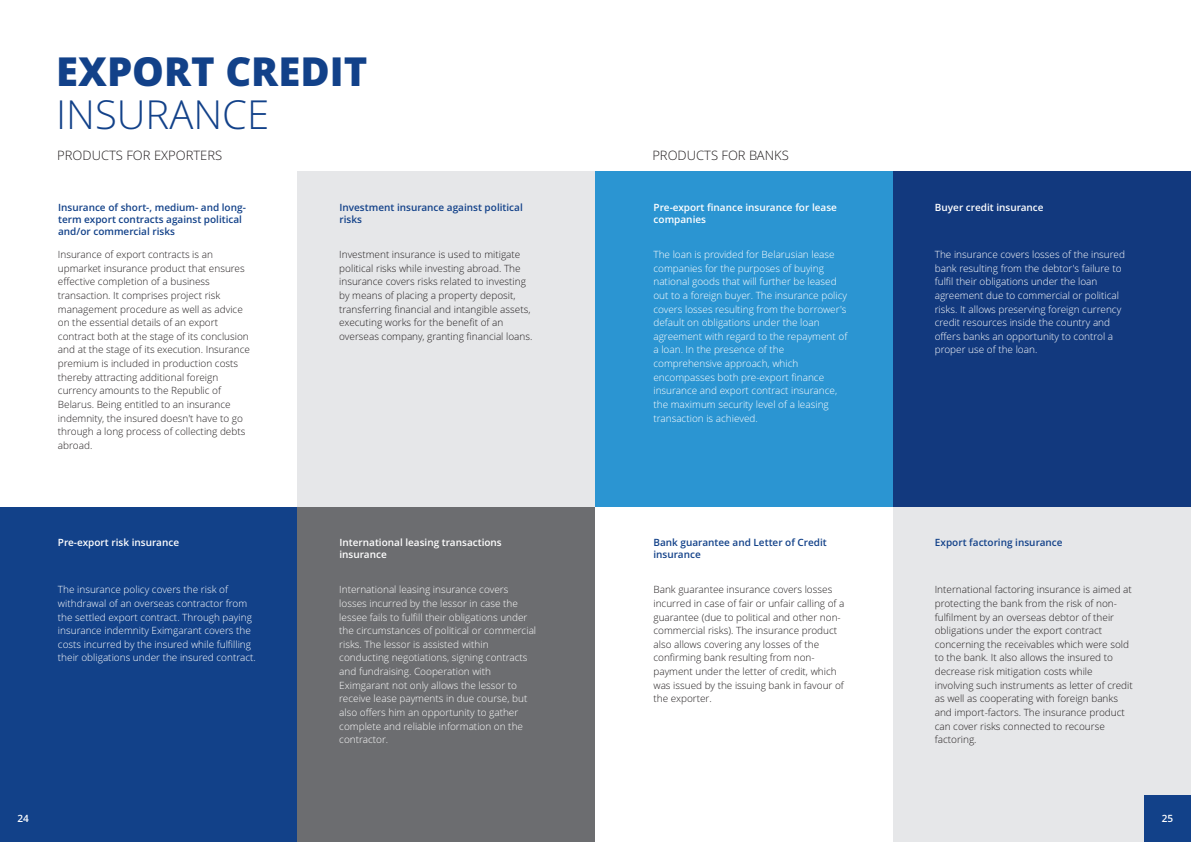
<style>
.page{position:relative;width:1191px;height:842px;background:#fff}
.page>*{position:absolute;margin:0;border:0;box-sizing:border-box;transform-origin:0 0}
.t1{font:800 40px "Open Sans";color:#124189}
.t2{font:300 40px "Open Sans";color:#124189}
.t3{font:300 13px "Open Sans";color:#231f20}
.t4{font:300 10px/13.6px "Open Sans";color:#231f20}
.t5{font:300 10px/13.6px "Open Sans";color:#fff}
.t6{font:600 10px/12.3px "Open Sans";color:#124189}
.t7{font:600 10px/12.3px "Open Sans";color:#fff}
</style>
<div class="page">
<div style="left:0;top:507px;width:298px;height:335px;background:#124189"></div>
<div style="left:298px;top:507px;width:306px;height:335px;background:#6c6d70"></div>
<div style="left:298px;top:171px;width:306px;height:336px;background:#e6e7e9"></div>
<div style="left:595px;top:0;width:596px;height:842px;background:#fff"></div>
<div style="left:893px;top:507px;width:298px;height:335px;background:#e6e7e9"></div>
<div style="left:893px;top:171px;width:298px;height:336px;background:#12397e"></div>
<div style="left:595px;top:171px;width:298px;height:336px;background:#2b95d2"></div>
<div style="left:1144px;top:795px;width:47px;height:47px;background:#124189"></div>
<h1 class="t1" style="left:56px;top:55px;width:313px">EXPORT CREDIT</h1>
<h1 class="t2" style="left:56px;top:99px;width:214px">INSURANCE</h1>
<h2 class="t3" style="left:57px;top:150px;width:166px">PRODUCTS FOR EXPORTERS</h2>
<p class="t6" style="left:58px;top:202px;width:189px">Insurance of short-, medium- and long&shy;term export contracts against political and/or commercial risks</p>
<p class="t4" style="left:58px;top:249px;width:193px">Insurance of export contracts is an upmarket insurance product that ensures effective completion of a business transaction. It comprises project risk management procedure as well as advice on the essential details of an export contract both at the stage of its conclusion and at the stage of its execution. Insurance premium is included in production costs thereby attracting additional foreign currency amounts to the Republic of Belarus. Being entitled to an insurance indemnity, the insured doesn't have to go through a long process of collecting debts abroad.</p>
<p class="t6" style="left:339px;top:202px;width:185px">Investment insurance against political risks</p>
<p class="t4" style="left:339px;top:249px;width:195px">Investment insurance is used to mitigate political risks while investing abroad. The insurance covers risks related to investing by means of placing a property deposit, transferring financial and intangible assets, executing works for the benefit of an overseas company, granting financial loans.</p>
<p class="t7" style="left:58px;top:537px;width:123px">Pre-export risk insurance</p>
<p class="t5" style="left:58px;top:584px;width:199px">The insurance policy covers the risk of withdrawal of an overseas contractor from the settled export contract. Through paying insurance indemnity Eximgarant covers the costs incurred by the insured while fulfilling their obligations under the insured contract.</p>
<p class="t7" style="left:17px;top:813px;width:13px">24</p>
<p class="t7" style="left:339px;top:537px;width:164px">International leasing transactions insurance</p>
<p class="t5" style="left:339px;top:584px;width:198px">International leasing insurance covers losses incurred by the lessor in case the lessee fails to fulfill their obligations under the circumstances of political or commercial risks. The lessor is assisted within conducting negotiations, signing contracts and fundraising. Cooperation with Eximgarant not only allows the lessor to receive lease payments in due course, but also offers him an opportunity to gather complete and reliable information on the contractor.</p>
<h2 class="t3" style="left:652px;top:150px;width:138px">PRODUCTS FOR BANKS</h2>
<p class="t7" style="left:653px;top:202px;width:185px">Pre-export finance insurance for lease companies</p>
<p class="t5" style="left:653px;top:249px;width:195px">The loan is provided for Belarusian lease companies for the purposes of buying national goods that will further be leased out to a foreign buyer. The insurance policy covers losses resulting from the borrower's default on obligations under the loan agreement with regard to the repayment of a loan. In the presence of the comprehensive approach, which encompasses both pre-export finance insurance and export contract insurance, the maximum security level of a leasing transaction is achieved.</p>
<p class="t6" style="left:653px;top:537px;width:175px">Bank guarantee and Letter of Credit insurance</p>
<p class="t4" style="left:653px;top:584px;width:193px">Bank guarantee insurance covers losses incurred in case of fair or unfair calling of a guarantee (due to political and other non&shy;commercial risks). The insurance product also allows covering any losses of the confirming bank resulting from non&shy;payment under the letter of credit, which was issued by the issuing bank in favour of the exporter.</p>
<p class="t7" style="left:935px;top:202px;width:110px">Buyer credit insurance</p>
<p class="t5" style="left:934px;top:249px;width:192px">The insurance covers losses of the insured bank resulting from the debtor's failure to fulfil their obligations under the loan agreement due to commercial or political risks. It allows preserving foreign currency credit resources inside the country and offers banks an opportunity to control a proper use of the loan.</p>
<p class="t6" style="left:935px;top:537px;width:129px">Export factoring insurance</p>
<p class="t4" style="left:934px;top:584px;width:199px">International factoring insurance is aimed at protecting the bank from the risk of non&shy;fulfilment by an overseas debtor of their obligations under the export contract concerning the receivables which were sold to the bank. It also allows the insured to decrease risk mitigation costs while involving such instruments as letter of credit as well as cooperating with foreign banks and import-factors. The insurance product can cover risks connected to recourse factoring.</p>
<p class="t7" style="left:1161px;top:813px;width:13px">1625</p>
</div>
